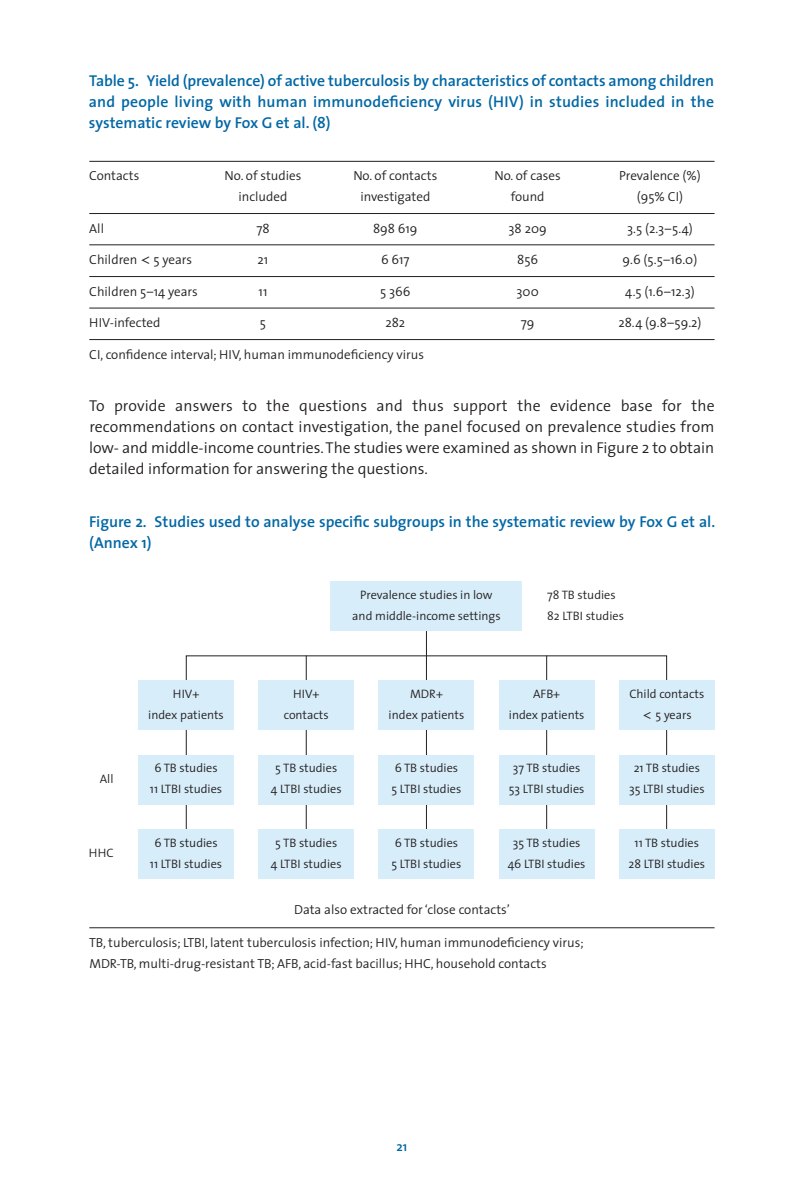
<style>
.page{position:relative;width:789px;height:1186px;background:#fff}
.page>*{position:absolute;margin:0;border:0;box-sizing:border-box;transform-origin:0 0}
.t1{font:600 15.75px/21px "The Sans";color:#0067a5;text-align:justify}
.t2{font:300 15.75px/21px "The Sans";color:#231f20;text-align:justify}
.t3{font:300 13.12px/21px "The Sans";color:#231f20}
.t4{font:600 13.12px "The Sans";color:#0067a5}
.t5{font:300 12.25px/21px "The Sans";color:#231f20;text-align:center}
.s1{font-family:"Lucida Grande";font-weight:400}
</style>
<div class="page">
<svg style="left:186px;top:655px;width:481px;height:205px"></svg>
<div style="left:330px;top:581px;width:192px;height:50px;background:#d7edf9"></div>
<hr style="left:426px;top:631px;width:1px;height:215px;background:#231f20">
<hr style="left:546px;top:655px;width:1px;height:216px;background:#231f20">
<hr style="left:306px;top:655px;width:1px;height:216px;background:#231f20">
<hr style="left:89px;top:161px;width:625px;height:1px;background:#231f20">
<hr style="left:89px;top:213px;width:625px;height:1px;background:#231f20">
<hr style="left:89px;top:244px;width:625px;height:1px;background:#231f20">
<hr style="left:89px;top:276px;width:625px;height:1px;background:#231f20">
<hr style="left:89px;top:308px;width:625px;height:1px;background:#231f20">
<hr style="left:89px;top:339px;width:625px;height:1px;background:#231f20">
<div style="left:138px;top:680px;width:96px;height:50px;background:#d7edf9"></div>
<div style="left:258px;top:680px;width:96px;height:50px;background:#d7edf9"></div>
<div style="left:379px;top:680px;width:95px;height:50px;background:#d7edf9"></div>
<div style="left:499px;top:680px;width:95px;height:50px;background:#d7edf9"></div>
<div style="left:619px;top:680px;width:95px;height:50px;background:#d7edf9"></div>
<div style="left:138px;top:755px;width:96px;height:49px;background:#d7edf9"></div>
<div style="left:138px;top:829px;width:96px;height:50px;background:#d7edf9"></div>
<div style="left:258px;top:829px;width:96px;height:50px;background:#d7edf9"></div>
<div style="left:379px;top:829px;width:95px;height:50px;background:#d7edf9"></div>
<div style="left:499px;top:829px;width:95px;height:50px;background:#d7edf9"></div>
<div style="left:619px;top:829px;width:95px;height:50px;background:#d7edf9"></div>
<div style="left:258px;top:755px;width:96px;height:49px;background:#d7edf9"></div>
<div style="left:379px;top:755px;width:95px;height:49px;background:#d7edf9"></div>
<div style="left:499px;top:755px;width:95px;height:49px;background:#d7edf9"></div>
<div style="left:619px;top:755px;width:95px;height:49px;background:#d7edf9"></div>
<hr style="left:89px;top:927px;width:625px;height:1px;background:#231f20">
<p class="t1" style="left:89px;top:71px;width:627px">Table 5. Yield (prevalence) of active tuberculosis by characteristics of contacts among children and people living with human immunodeficiency virus (HIV) in studies included in the systematic review by Fox G et al. (8)</p>
<p class="t3" style="left:89px;top:167px;width:52px">Contacts</p>
<p class="t3" style="left:225px;top:167px;width:78px">No. of studies</p>
<p class="t3" style="left:353px;top:167px;width:85px">No. of contacts</p>
<p class="t3" style="left:494px;top:167px;width:68px">No. of cases</p>
<p class="t3" style="left:619px;top:167px;width:83px">Prevalence (%)</p>
<p class="t3" style="left:238px;top:188px;width:50px">included</p>
<p class="t3" style="left:360px;top:188px;width:71px">investigated</p>
<p class="t3" style="left:511px;top:188px;width:35px">found</p>
<p class="t3" style="left:637px;top:188px;width:48px">(95% CI)</p>
<p class="t3" style="left:89px;top:219px;width:16px">All</p>
<p class="t3" style="left:256px;top:219px;width:15px">78</p>
<p class="t3" style="left:373px;top:219px;width:46px">898 619</p>
<p class="t3" style="left:508px;top:219px;width:40px">38 209</p>
<p class="t3" style="left:627px;top:219px;width:67px">3.5 (2.3–5.4)</p>
<p class="t3" style="left:89px;top:251px;width:104px">Children <span class="s1">&lt;</span> 5 years</p>
<p class="t3" style="left:258px;top:251px;width:12px">21</p>
<p class="t3" style="left:381px;top:251px;width:30px">6 617</p>
<p class="t3" style="left:517px;top:251px;width:22px">856</p>
<p class="t3" style="left:622px;top:251px;width:76px">9.6 (5.5–16.0)</p>
<p class="t3" style="left:89px;top:282px;width:110px">Children 5–14 years</p>
<p class="t3" style="left:259px;top:282px;width:10px">11</p>
<p class="t3" style="left:380px;top:282px;width:32px">5 366</p>
<p class="t3" style="left:516px;top:282px;width:24px">300</p>
<p class="t3" style="left:625px;top:282px;width:71px">4.5 (1.6–12.3)</p>
<p class="t3" style="left:89px;top:314px;width:73px">HIV-infected</p>
<p class="t3" style="left:260px;top:314px;width:8px">5</p>
<p class="t3" style="left:385px;top:314px;width:21px">282</p>
<p class="t3" style="left:521px;top:314px;width:15px">79</p>
<p class="t3" style="left:618px;top:314px;width:85px">28.4 (9.8–59.2)</p>
<p class="t3" style="left:89px;top:345px;width:336px">CI, confidence interval; HIV, human immunodeficiency virus</p>
<p class="t2" style="left:89px;top:397px;width:627px">To provide answers to the questions and thus support the evidence base for the recommendations on contact investigation, the panel focused on prevalence studies from low- and middle-income countries. The studies were examined as shown in Figure 2 to obtain detailed information for answering the questions.</p>
<p class="t1" style="left:89px;top:512px;width:627px">Figure 2. Studies used to analyse specific subgroups in the systematic review by Fox G et al. (Annex 1)</p>
<p class="t5" style="left:352px;top:585px;width:150px">Prevalence studies in low and middle-income settings</p>
<p class="t5" style="left:547px;top:585px;width:78px;text-align:left">78 TB studies<br>82 LTBI studies</p>
<p class="t5" style="left:100px;top:770px;width:15px">All</p>
<p class="t5" style="left:89px;top:844px;width:26px">HHC</p>
<p class="t5" style="left:148px;top:685px;width:77px">HIV+<br>index patients</p>
<p class="t5" style="left:284px;top:685px;width:46px">HIV+ contacts</p>
<p class="t5" style="left:389px;top:685px;width:77px">MDR+<br>index patients</p>
<p class="t5" style="left:509px;top:685px;width:77px">AFB+<br>index patients</p>
<p class="t5" style="left:629px;top:685px;width:77px">Child contacts <span class="s1">&lt;</span> 5 years</p>
<p class="t5" style="left:150px;top:759px;width:74px">6 TB studies<br>11 LTBI studies</p>
<p class="t5" style="left:271px;top:759px;width:72px">5 TB studies<br>4 LTBI studies</p>
<p class="t5" style="left:391px;top:759px;width:71px;text-align:left">6 TB studies<br>5 LTBI studies</p>
<p class="t5" style="left:509px;top:759px;width:77px">37 TB studies<br>53 LTBI studies</p>
<p class="t5" style="left:629px;top:759px;width:77px">21 TB studies<br>35 LTBI studies</p>
<p class="t5" style="left:150px;top:834px;width:74px">6 TB studies<br>11 LTBI studies</p>
<p class="t5" style="left:271px;top:834px;width:72px">5 TB studies<br>4 LTBI studies</p>
<p class="t5" style="left:391px;top:834px;width:71px;text-align:left">6 TB studies<br>5 LTBI studies</p>
<p class="t5" style="left:508px;top:834px;width:79px">35 TB studies<br>46 LTBI studies</p>
<p class="t5" style="left:628px;top:834px;width:78px">11 TB studies<br>28 LTBI studies</p>
<p class="t3" style="left:294px;top:900px;width:217px">Data also extracted for ‘close contacts’</p>
<p class="t3" style="left:89px;top:933px;width:496px">TB, tuberculosis; LTBI, latent tuberculosis infection; HIV, human immunodeficiency virus;<br>MDR-TB, multi-drug-resistant TB; AFB, acid-fast bacillus; HHC, household contacts</p>
<p class="t4" style="left:396px;top:1141px;width:12px">21</p>
</div>
